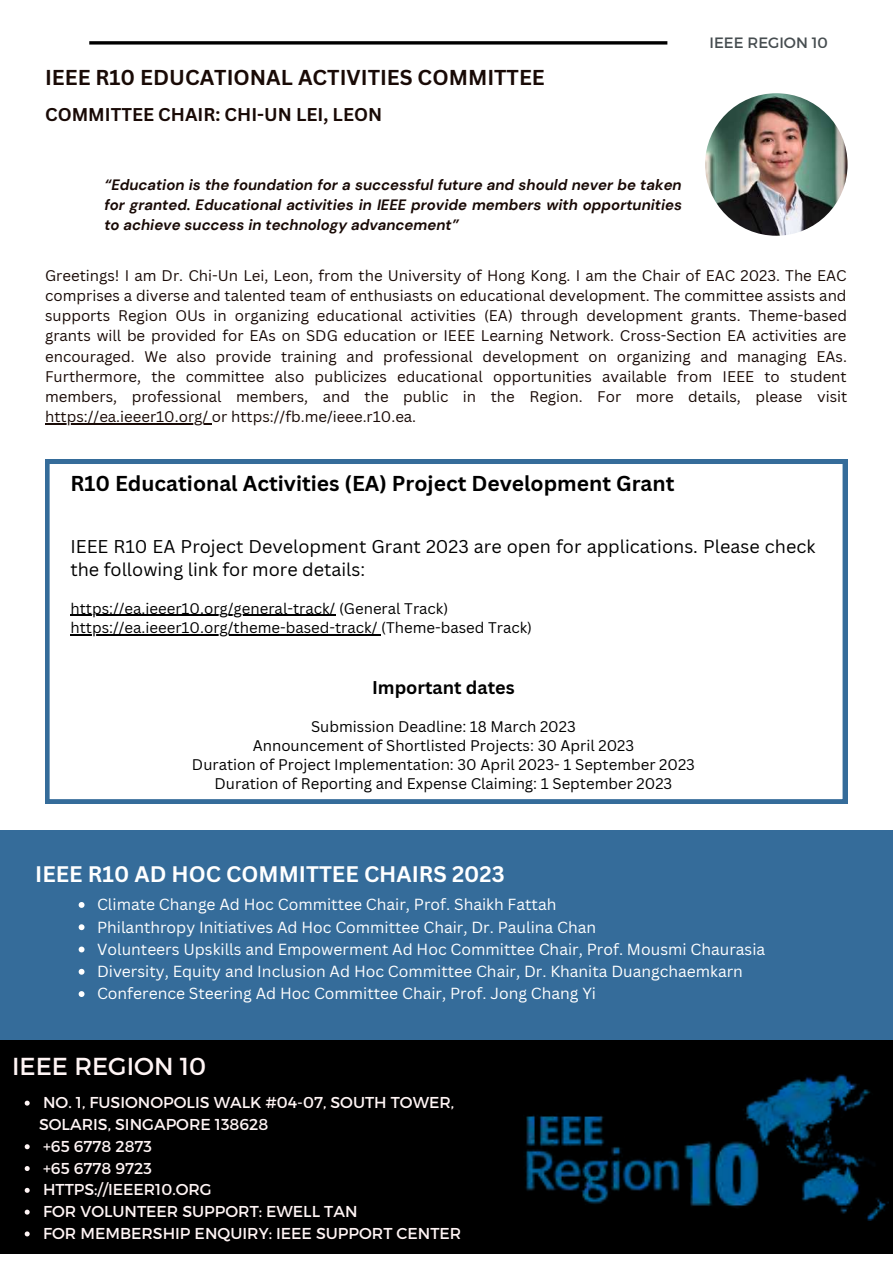
<style>
.page{position:relative;width:893px;height:1264px;background:#fff}
.page>*{position:absolute;margin:0;border:0;box-sizing:border-box;transform-origin:0 0}
.t1{font:24.6px "Montserrat";color:#fff5f5}
.t2{font:700 21.9px "Canva Sans";color:#fff}
.t3{font:700 21px "Canva Sans";color:#000}
.t4{font:700 21px "Canva Sans";color:#190a06}
.t5{font:18px/22.5px "Canva Sans";color:#000}
.t6{font:700 18px "Canva Sans";color:#190a06}
.t7{font:700 18px "Canva Sans";color:#000}
.t8{font:15.75px/21.8px "Montserrat";color:#fff5f5}
.t9{font:15.6px/22.2px "Canva Sans";color:#fff}
.t10{font:15px/20.2px "Canva Sans";color:#190a06;text-align:justify}
.t11{font:15px/19px "Canva Sans";color:#000}
.t12{font:italic 700 15px/20.2px "DM Sans";color:#190a06;text-align:justify}
.t13{font:15px "Montserrat";color:#464d50}
</style>
<div class="page">
<svg style="left:89px;top:41px;width:578px;height:4px;background:#272727"></svg>
<div style="left:0;top:830px;width:892px;height:210px;background:#356c9a"></div>
<div style="left:0;top:1040px;width:892px;height:213px;background:#000"></div>
<img style="left:525px;top:1074px;width:363px;height:146px">
<svg style="left:25px;top:1100px;width:5px;height:5px"></svg>
<svg style="left:25px;top:1144px;width:5px;height:5px"></svg>
<svg style="left:25px;top:1166px;width:5px;height:4px"></svg>
<svg style="left:25px;top:1187px;width:5px;height:5px"></svg>
<svg style="left:25px;top:1209px;width:5px;height:5px"></svg>
<svg style="left:25px;top:1231px;width:5px;height:5px"></svg>
<hr style="left:45px;top:423px;width:167px;height:1px;background:#190a06">
<img style="left:705px;top:93px;width:142px;height:143px;border-radius:50%">
<svg style="left:45px;top:459px;width:802px;height:344px"></svg>
<hr style="left:70px;top:615px;width:265px;height:1px;background:#000">
<hr style="left:70px;top:634px;width:311px;height:1px;background:#000">
<svg style="left:79px;top:902px;width:5px;height:5px"></svg>
<svg style="left:79px;top:924px;width:5px;height:6px"></svg>
<svg style="left:79px;top:946px;width:5px;height:6px"></svg>
<svg style="left:79px;top:968px;width:5px;height:6px"></svg>
<svg style="left:79px;top:991px;width:5px;height:5px"></svg>
<h3 class="t4" style="left:45px;top:62px;width:501px">IEEE R10 EDUCATIONAL ACTIVITIES COMMITTEE</h3>
<p class="t6" style="left:45px;top:102px;width:338px">COMMITTEE CHAIR: CHI-UN LEI, LEON</p>
<p class="t12" style="left:104px;top:175px;width:579px">“Education is the foundation for a successful future and should never be taken for granted. Educational activities in IEEE provide members with opportunities to achieve success in technology advancement”</p>
<p class="t13" style="left:709px;top:33px;width:120px">IEEE REGION 10</p>
<p class="t10" style="left:45px;top:265px;width:803px">Greetings! I am Dr. Chi-Un Lei, Leon, from the University of Hong Kong. I am the Chair of EAC 2023. The EAC comprises a diverse and talented team of enthusiasts on educational development. The committee assists and supports Region OUs in organizing educational activities (EA) through development grants. Theme-based grants will be provided for EAs on SDG education or IEEE Learning Network. Cross-Section EA activities are encouraged. We also provide training and professional development on organizing and managing EAs.<br>Furthermore, the committee also publicizes educational opportunities available from IEEE to student members, professional members, and the public in the Region. For more details, please visit https://ea.ieeer10.org/ or https://fb.me/ieee.r10.ea.</p>
<h3 class="t3" style="left:70px;top:469px;width:605px">R10 Educational Activities (EA) Project Development Grant</h3>
<p class="t5" style="left:70px;top:535px;width:746px">IEEE R10 EA Project Development Grant 2023 are open for applications. Please check the following link for more details:</p>
<p class="t11" style="left:70px;top:598px;width:463px">https://ea.ieeer10.org/general-track/ (General Track) https://ea.ieeer10.org/theme-based-track/ (Theme-based Track)</p>
<p class="t7" style="left:372px;top:674px;width:144px">Important dates</p>
<p class="t11" style="left:192px;top:716px;width:504px;text-align:center">Submission Deadline: 18 March 2023<br>Announcement of Shortlisted Projects: 30 April 2023<br>Duration of Project Implementation: 30 April 2023- 1 September 2023<br>Duration of Reporting and Expense Claiming: 1 September 2023</p>
<h2 class="t2" style="left:35px;top:858px;width:471px">IEEE R10 AD HOC COMMITTEE CHAIRS 2023</h2>
<p class="t9" style="left:97px;top:893px;width:669px">Climate Change Ad Hoc Committee Chair, Prof. Shaikh Fattah<br>Philanthropy Initiatives Ad Hoc Committee Chair, Dr. Paulina Chan<br>Volunteers Upskills and Empowerment Ad Hoc Committee Chair, Prof. Mousmi Chaurasia Diversity, Equity and Inclusion Ad Hoc Committee Chair, Dr. Khanita Duangchaemkarn Conference Steering Ad Hoc Committee Chair, Prof. Jong Chang Yi</p>
<h1 class="t1" style="left:12px;top:1050px;width:195px">IEEE REGION 10</h1>
<p class="t8" style="left:39px;top:1090px;width:423px">NO. 1, FUSIONOPOLIS WALK #04-07, SOUTH TOWER,<br>SOLARIS, SINGAPORE 138628<br>+65 6778 2873<br>+65 6778 9723<br>HTTPS://IEEER10.ORG<br>FOR VOLUNTEER SUPPORT: EWELL TAN<br>FOR MEMBERSHIP ENQUIRY: IEEE SUPPORT CENTER</p>
</div>
